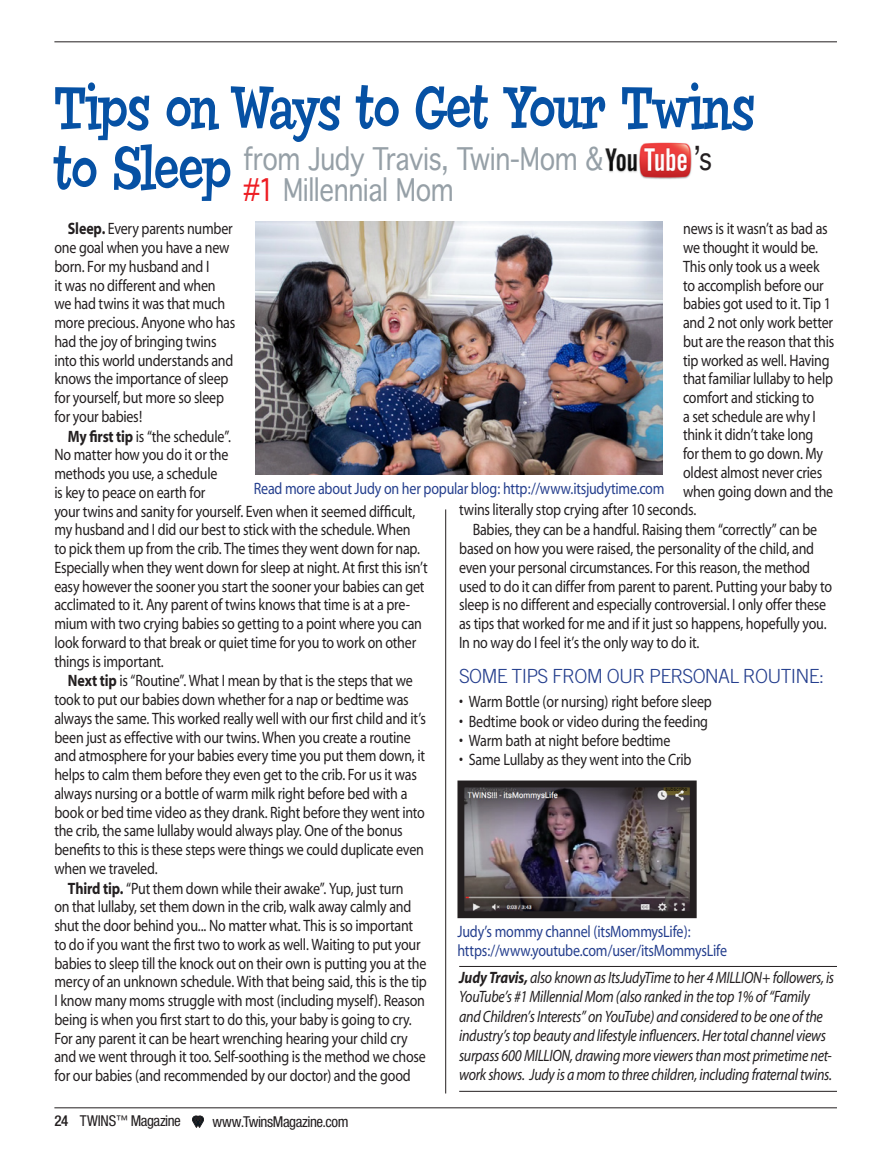
<style>
.page{position:relative;width:891px;height:1161px;background:#fff}
.page>*{position:absolute;margin:0;border:0;box-sizing:border-box;transform-origin:0 0}
.t1{font:59.4px/60.8px "Chowderhead";letter-spacing:-.005em;color:#0651a4;scale:.85 1}
.t2{font:30.15px "Thonburi";letter-spacing:-.015em;color:#96a0a7;scale:.85 1}
.t3{font:30.15px "Thonburi";color:#231f20;scale:.85 1}
.t4{font:300 19.5px "Trade Gothic";letter-spacing:-.04em;color:#253f8e}
.t5{font:16.5px/18.8px "Myriad";letter-spacing:-.015em;color:#231f20;scale:.85 1}
.t6{font:italic 16.5px/19.5px "Myriad";letter-spacing:-.02em;color:#231f20;scale:.85 1}
.t7{font:16.5px/18.8px "Myriad";letter-spacing:-.015em;color:#253f8e;scale:.85 1}
.t8{font:condensed 15px "Helvetica Neue";letter-spacing:-.03em;color:#231f20}
.s1{color:#ee1d23}
.s2{font-weight:700}
.s3{font-weight:500}
.s4{font-size:12px}
</style>
<div class="page">
<hr style="left:54px;top:1107px;width:783px;height:1px;background:#231f20">
<hr style="left:54px;top:41px;width:783px;height:1px;background:#231f20">
<svg style="left:192px;top:1116px;width:12px;height:11px"></svg>
<hr style="left:459px;top:966px;width:378px;height:1px;background:#231f20">
<hr style="left:459px;top:1091px;width:378px;height:1px;background:#231f20">
<img style="left:256px;top:222px;width:407px;height:252px">
<img style="left:465px;top:789px;width:224px;height:121px">
<div style="left:457px;top:781px;width:240px;height:137px;border:7px solid #231f20"></div>
<hr style="left:445px;top:509px;width:1px;height:585px;background:#231f20">
<img style="left:605px;top:142px;width:87px;height:37px">
<h1 class="t1" style="left:54px;top:78px;width:826px">Tips on Ways to Get Your Twins to Sleep</h1>
<h2 class="t2" style="left:243px;top:134px;width:426px">from Judy Travis, Twin-Mom &amp;</h2>
<h2 class="t3" style="left:694px;top:134px;width:23px">’s</h2>
<h2 class="t2" style="left:243px;top:165px;width:249px"><span class="s1">#1</span> Millennial Mom</h2>
<p class="t5" style="left:54px;top:220px;width:214px;text-indent:14px"><span class="s2">Sleep.</span> Every parents number one goal when you have a new born. For my husband and I<br>it was no different and when we had twins it was that much more precious. Anyone who has had the joy of bringing twins into this world understands and knows the importance of sleep for yourself, but more so sleep for your babies!</p>
<p class="t5" style="left:54px;top:427px;width:441px;text-indent:14px"><span class="s2">My first tip</span> is “the schedule”.<br>No matter how you do it or the<br>methods you use, a schedule<br>is key to peace on earth for<br>your twins and sanity for yourself. Even when it seemed difficult, my husband and I did our best to stick with the schedule. When<br>to pick them up from the crib. The times they went down for nap.<br>Especially when they went down for sleep at night. At first this isn’t easy however the sooner you start the sooner your babies can get acclimated to it. Any parent of twins knows that time is at a pre&shy;mium with two crying babies so getting to a point where you can look forward to that break or quiet time for you to work on other things is important.</p>
<p class="t5" style="left:54px;top:672px;width:439px;text-indent:14px"><span class="s2">Next tip</span> is “Routine”. What I mean by that is the steps that we took to put our babies down whether for a nap or bedtime was always the same. This worked really well with our first child and it’s been just as effective with our twins. When you create a routine and atmosphere for your babies every time you put them down, it helps to calm them before they even get to the crib. For us it was always nursing or a bottle of warm milk right before bed with a book or bed time video as they drank. Right before they went into the crib, the same lullaby would always play. One of the bonus benefits to this is these steps were things we could duplicate even when we traveled.</p>
<p class="t5" style="left:54px;top:879px;width:440px;text-indent:14px"><span class="s2">Third tip.</span> “Put them down while their awake”. Yup, just turn<br>on that lullaby, set them down in the crib, walk away calmly and shut the door behind you... No matter what. This is so important to do if you want the first two to work as well. Waiting to put your babies to sleep till the knock out on their own is putting you at the mercy of an unknown schedule. With that being said, this is the tip I know many moms struggle with most (including myself). Reason being is when you first start to do this, your baby is going to cry.<br>For any parent it can be heart wrenching hearing your child cry and we went through it too. Self-soothing is the method we chose for our babies (and recommended by our doctor) and the good</p>
<p class="t5" style="left:683px;top:220px;width:172px">news is it wasn’t as bad as</p>
<p class="t5" style="left:683px;top:239px;width:160px">we thought it would be.</p>
<p class="t5" style="left:683px;top:258px;width:162px">This only took us a week</p>
<p class="t5" style="left:683px;top:276px;width:167px">to accomplish before our</p>
<p class="t5" style="left:683px;top:295px;width:176px">babies got used to it. Tip 1</p>
<p class="t5" style="left:683px;top:314px;width:178px">and 2 not only work better</p>
<p class="t5" style="left:683px;top:333px;width:179px">but are the reason that this</p>
<p class="t5" style="left:683px;top:351px;width:174px">tip worked as well. Having</p>
<p class="t5" style="left:683px;top:370px;width:178px">that familiar lullaby to help</p>
<p class="t5" style="left:683px;top:389px;width:156px">comfort and sticking to</p>
<p class="t5" style="left:683px;top:408px;width:158px">a set schedule are why I</p>
<p class="t5" style="left:683px;top:426px;width:155px">think it didn’t take long</p>
<p class="t5" style="left:683px;top:445px;width:166px">for them to go down. My</p>
<p class="t5" style="left:683px;top:464px;width:165px">oldest almost never cries</p>
<p class="t5" style="left:683px;top:483px;width:178px">when going down and the</p>
<p class="t5" style="left:459px;top:501px;width:280px">twins literally stop crying after 10 seconds.</p>
<p class="t5" style="left:473px;top:521px;width:407px">Babies, they can be a handful. Raising them “correctly” can be</p>
<p class="t5" style="left:459px;top:540px;width:419px">based on how you were raised, the personality of the child, and</p>
<p class="t5" style="left:459px;top:559px;width:414px">even your personal circumstances. For this reason, the method</p>
<p class="t5" style="left:459px;top:577px;width:440px">used to do it can differ from parent to parent. Putting your baby to</p>
<p class="t5" style="left:459px;top:596px;width:433px">sleep is no different and especially controversial. I only offer these</p>
<p class="t5" style="left:459px;top:615px;width:434px">as tips that worked for me and if it just so happens, hopefully you.</p>
<p class="t5" style="left:459px;top:634px;width:284px">In no way do I feel it’s the only way to do it.</p>
<p class="t4" style="left:459px;top:664px;width:367px">SOME TIPS FROM OUR PERSONAL ROUTI NE:</p>
<p class="t5" style="left:459px;top:693px;width:299px">• Warm Bottle (or nursing) right before sleep</p>
<p class="t5" style="left:459px;top:712px;width:294px">• Bedtime book or video during the feeding</p>
<p class="t5" style="left:459px;top:731px;width:250px">• Warm bath at night before bedtime</p>
<p class="t5" style="left:459px;top:751px;width:275px">• Same Lullaby as they went into the Crib</p>
<p class="t7" style="left:254px;top:480px;width:485px">Read more about Judy on her popular blog: http://www.itsjudytime.com</p>
<p class="t7" style="left:457px;top:923px;width:319px">Judy’s mommy channel (itsMommysLife): https://www.youtube.com/user/itsMommysLife</p>
<p class="t6" style="left:459px;top:968px;width:443px"><span class="s2">Judy Travis,</span> also known as ItsJudyTime to her 4 MILLION+ followers, is YouTube’s #1 Millennial Mom (also ranked in the top 1% of “Family and Children’s Interests” on YouTube) and considered to be one of the industry’s top beauty and lifestyle influencers. Her total channel views surpass 600 MILLION, drawing more viewers than most primetime net&shy;work shows. Judy is a mom to three children, including fraternal twins.</p>
<p class="t8" style="left:54px;top:1112px;width:128px"><span class="s3">24</span> TWINS<span class="s4">™</span> Magazine</p>
<p class="t8" style="left:213px;top:1113px;width:138px">www.TwinsMagazine.com</p>
</div>
